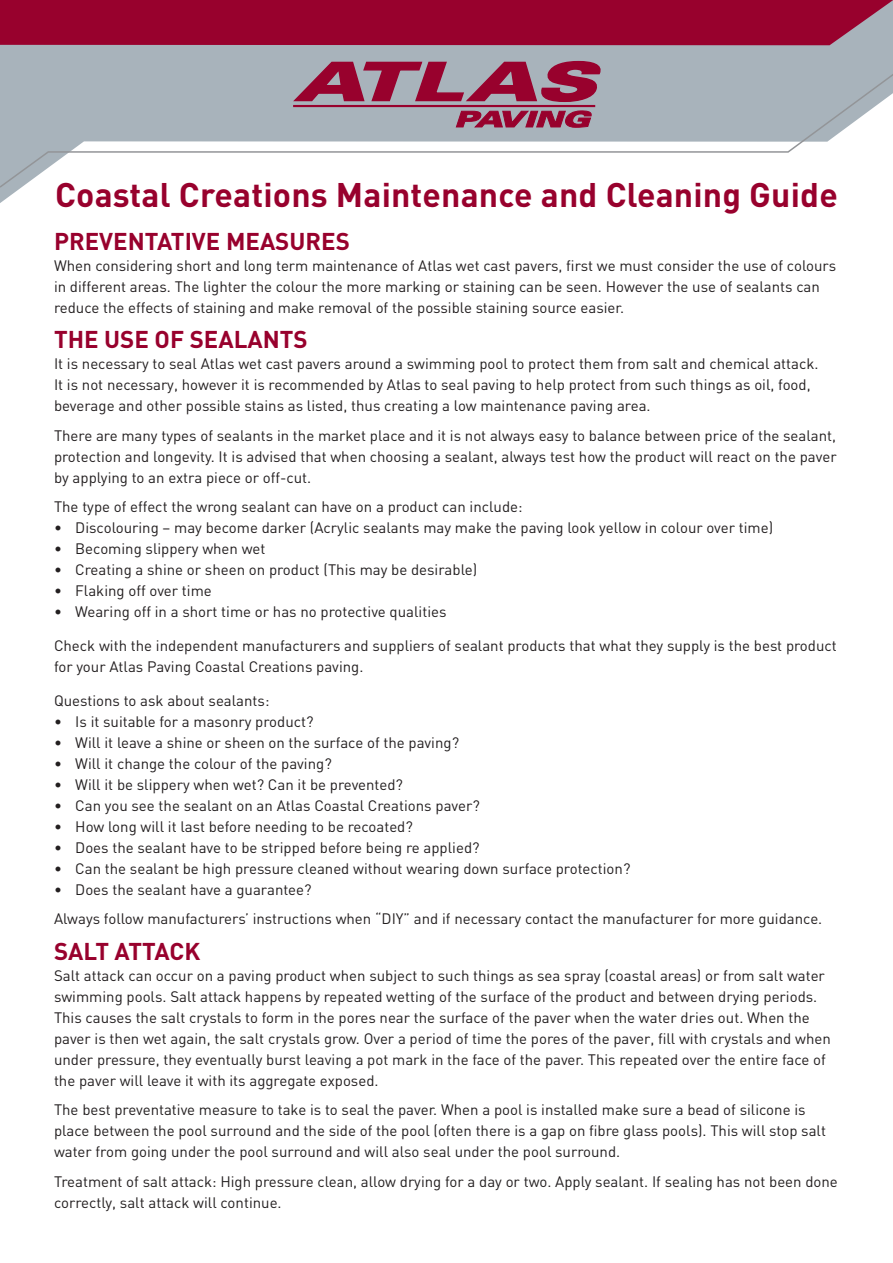
<style>
.page{position:relative;width:893px;height:1263px;background:#fff}
.page>*{position:absolute;margin:0;border:0;box-sizing:border-box;transform-origin:0 0}
.t1{font:700 33.75px "DIN";letter-spacing:.005em;color:#98012d}
.t2{font:700 24px "DIN";color:#98012d}
.t3{font:15px/21px "DIN";color:#231f20}
</style>
<div class="page">
<svg style="left:0;top:0;width:893px;height:203px;fill:#98012d"></svg>
<svg style="left:0;top:72px;width:893px;height:117px"></svg>
<svg style="left:293px;top:61px;width:308px;height:42px"></svg>
<hr style="left:293px;top:105px;width:302px;height:2px;background:#98012d">
<svg style="left:456px;top:111px;width:136px;height:16px"></svg>
<p class="t1" style="left:55px;top:172px;width:784px">Coastal Creations Maintenance and Cleaning Guide</p>
<p class="t2" style="left:54px;top:225px;width:297px">PREVENTATIVE MEASURES</p>
<p class="t3" style="left:54px;top:254px;width:784px">When considering short and long term maintenance of Atlas wet cast pavers, first we must consider the use of colours in different areas. The lighter the colour the more marking or staining can be seen. However the use of sealants can reduce the effects of staining and make removal of the possible staining source easier.</p>
<p class="t2" style="left:54px;top:324px;width:255px">THE USE OF SEALANTS</p>
<p class="t3" style="left:54px;top:353px;width:766px">It is necessary to seal Atlas wet cast pavers around a swimming pool to protect them from salt and chemical attack.<br>It is not necessary, however it is recommended by Atlas to seal paving to help protect from such things as oil, food, beverage and other possible stains as listed, thus creating a low maintenance paving area.</p>
<p class="t3" style="left:54px;top:424px;width:784px;text-align:justify">There are many types of sealants in the market place and it is not always easy to balance between price of the sealant, protection and longevity. It is advised that when choosing a sealant, always test how the product will react on the paver by applying to an extra piece or off-cut.</p>
<p class="t3" style="left:54px;top:496px;width:470px">The type of effect the wrong sealant can have on a product can include:</p>
<p class="t3" style="left:54px;top:517px;width:721px">• Discolouring – may become darker (Acrylic sealants may make the paving look yellow in colour over time)</p>
<p class="t3" style="left:54px;top:538px;width:213px">• Becoming slippery when wet</p>
<p class="t3" style="left:54px;top:559px;width:425px">• Creating a shine or sheen on product (This may be desirable)</p>
<p class="t3" style="left:54px;top:580px;width:159px">• Flaking off over time</p>
<p class="t3" style="left:54px;top:601px;width:394px">• Wearing off in a short time or has no protective qualities</p>
<p class="t3" style="left:54px;top:635px;width:784px">Check with the independent manufacturers and suppliers of sealant products that what they supply is the best product for your Atlas Paving Coastal Creations paving.</p>
<p class="t3" style="left:54px;top:689px;width:217px">Questions to ask about sealants:</p>
<p class="t3" style="left:54px;top:710px;width:261px">• Is it suitable for a masonry product?</p>
<p class="t3" style="left:54px;top:731px;width:407px">• Will it leave a shine or sheen on the surface of the paving?</p>
<p class="t3" style="left:54px;top:752px;width:279px">• Will it change the colour of the paving?</p>
<p class="t3" style="left:54px;top:773px;width:351px">• Will it be slippery when wet? Can it be prevented?</p>
<p class="t3" style="left:54px;top:794px;width:427px">• Can you see the sealant on an Atlas Coastal Creations paver?</p>
<p class="t3" style="left:54px;top:815px;width:360px">• How long will it last before needing to be recoated?</p>
<p class="t3" style="left:54px;top:836px;width:427px">• Does the sealant have to be stripped before being re applied?</p>
<p class="t3" style="left:54px;top:857px;width:578px">• Can the sealant be high pressure cleaned without wearing down surface protection?</p>
<p class="t3" style="left:54px;top:878px;width:259px">• Does the sealant have a guarantee?</p>
<p class="t3" style="left:54px;top:908px;width:770px">Always follow manufacturers’ instructions when “DIY” and if necessary contact the manufacturer for more guidance.</p>
<p class="t2" style="left:54px;top:935px;width:148px">SALT ATTACK</p>
<p class="t3" style="left:54px;top:964px;width:778px">Salt attack can occur on a paving product when subject to such things as sea spray (coastal areas) or from salt water swimming pools. Salt attack happens by repeated wetting of the surface of the product and between drying periods.<br>This causes the salt crystals to form in the pores near the surface of the paver when the water dries out. When the paver is then wet again, the salt crystals grow. Over a period of time the pores of the paver, fill with crystals and when under pressure, they eventually burst leaving a pot mark in the face of the paver. This repeated over the entire face of the paver will leave it with its aggregate exposed.</p>
<p class="t3" style="left:54px;top:1099px;width:773px">The best preventative measure to take is to seal the paver. When a pool is installed make sure a bead of silicone is place between the pool surround and the side of the pool (often there is a gap on fibre glass pools). This will stop salt water from going under the pool surround and will also seal under the pool surround.</p>
<p class="t3" style="left:54px;top:1170px;width:785px">Treatment of salt attack: High pressure clean, allow drying for a day or two. Apply sealant. If sealing has not been done correctly, salt attack will continue.</p>
</div>
